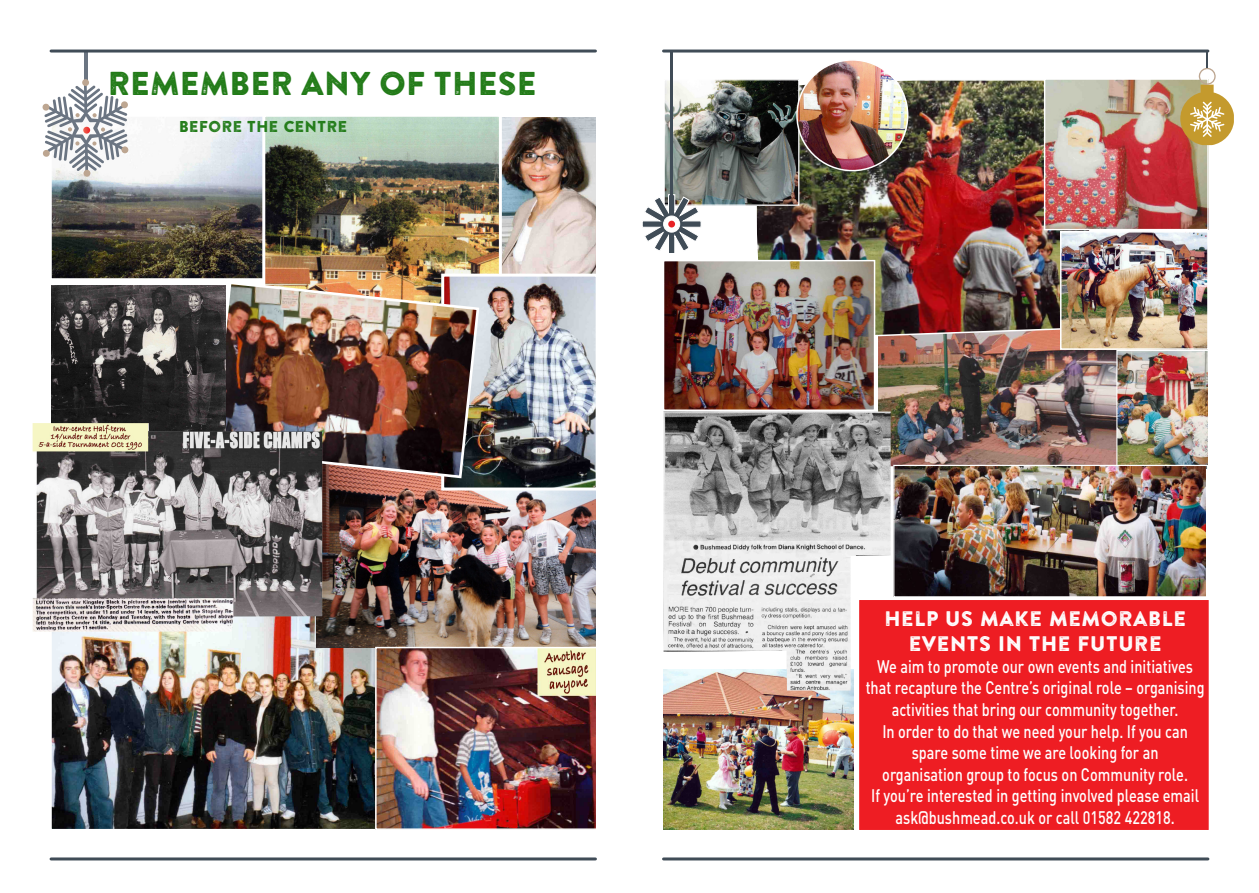
<style>
.page{position:relative;width:1259px;height:893px;background:#fff}
.page>*{position:absolute;margin:0;border:0;box-sizing:border-box;transform-origin:0 0}
.t1{font:33px "Brandon Printed One";letter-spacing:-.02em;color:#227b18}
.t2{font:21px/25.2px "Brandon Printed One";color:#fff;text-align:center}
.t3{font:500 18px/21.6px "DIN Pro";color:#fff;text-align:center;scale:.8 1}
.t4{font:15.75px "Brandon Printed One";color:#227b18}
</style>
<div class="page">
<img style="left:663px;top:691px;width:190px;height:138px">
<img style="left:1117px;top:351px;width:91px;height:117px">
<img style="left:879px;top:341px;width:236px;height:124px">
<img style="left:53px;top:632px;width:322px;height:195px">
<div style="left:50px;top:607px;width:338px;height:223px;border:2px solid #fff"></div>
<img style="left:663px;top:411px;width:227px;height:280px">
<img style="left:316px;top:480px;width:279px;height:167px">
<img style="left:502px;top:117px;width:93px;height:157px">
<hr style="left:663px;top:50px;width:545px;height:3px;background:#404c57">
<hr style="left:51px;top:857px;width:544px;height:3px;background:#404c57">
<hr style="left:663px;top:857px;width:545px;height:3px;background:#404c57">
<img style="left:53px;top:118px;width:209px;height:159px">
<div style="left:49px;top:114px;width:229px;height:167px;border:3px solid #fff"></div>
<img style="left:266px;top:118px;width:232px;height:162px">
<div style="left:262px;top:114px;width:240px;height:198px;border:3px solid #fff"></div>
<img style="left:445px;top:278px;width:149px;height:208px">
<div style="left:441px;top:274px;width:157px;height:216px;border:3px solid #fff"></div>
<img style="left:378px;top:650px;width:216px;height:177px">
<div style="left:375px;top:647px;width:222px;height:183px;border:2px solid #fff"></div>
<img style="left:895px;top:467px;width:310px;height:128px">
<div style="left:893px;top:465px;width:315px;height:132px;border:1px solid #fff"></div>
<img style="left:756px;top:80px;width:334px;height:261px">
<img style="left:665px;top:81px;width:132px;height:123px">
<div style="left:663px;top:79px;width:136px;height:127px;border:1px solid #fff"></div>
<img style="left:1046px;top:80px;width:160px;height:148px">
<div style="left:1044px;top:78px;width:164px;height:152px;border:1px solid #fff"></div>
<img style="left:209px;top:280px;width:272px;height:200px">
<img style="left:51px;top:286px;width:174px;height:137px">
<img style="left:797px;top:60px;width:110px;height:111px;border-radius:55px">
<div style="left:796px;top:59px;width:112px;height:112px;border:2px solid #fff;border-radius:50%"></div>
<img style="left:666px;top:263px;width:206px;height:145px">
<div style="left:663px;top:260px;width:212px;height:151px;border:2px solid #fff"></div>
<img style="left:1063px;top:234px;width:142px;height:113px">
<div style="left:1060px;top:231px;width:148px;height:119px;border:2px solid #fff"></div>
<img style="left:33px;top:423px;width:289px;height:209px">
<div style="left:859px;top:600px;width:349px;height:230px;background:#ee1d23"></div>
<hr style="left:84px;top:51px;width:3px;height:33px;background:#6b7582">
<hr style="left:670px;top:51px;width:3px;height:155px;background:#404c57">
<svg style="left:642px;top:194px;width:60px;height:59px"></svg>
<div style="left:82px;top:79px;width:7px;height:7px;background:#bda691;border-radius:50%"></div>
<div style="left:84px;top:170px;width:6px;height:7px;background:#bda691;border-radius:50%"></div>
<svg style="left:42px;top:83px;width:86px;height:90px"></svg>
<svg style="left:1180px;top:50px;width:54px;height:95px"></svg>
<hr style="left:51px;top:50px;width:544px;height:3px;background:#404c57">
<p class="t1" style="left:107px;top:63px;width:431px">REMEMBER ANY OF THESE</p>
<p class="t4" style="left:179px;top:116px;width:170px">BEFORE THE CENTRE</p>
<p class="t2" style="left:884px;top:606px;width:303px">HELP US MAKE MEMORABLE<br>EVENTS IN THE FUTURE</p>
<p class="t3" style="left:865px;top:653px;width:425px">We aim to promote our own events and initiatives that recapture the Centre’s original role – organising activities that bring our community together.<br>In order to do that we need your help. If you can spare some time we are looking for an<br>organisation group to focus on Community role.<br>If you’re interested in getting involved please email ask@bushmead.co.uk or call 01582 422818.</p>
</div>
